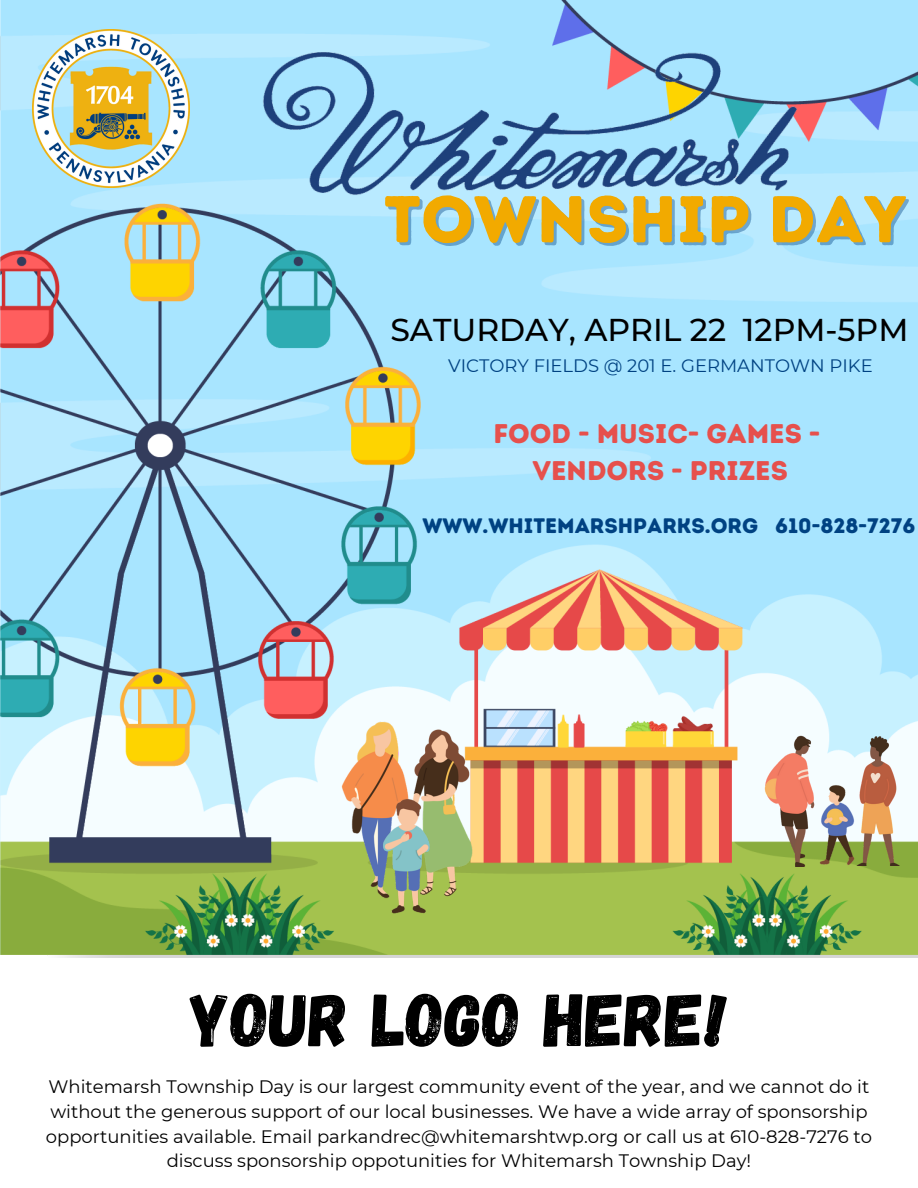
<style>
.page{position:relative;width:918px;height:1188px;background:#fff}
.page>*{position:absolute;margin:0;border:0;box-sizing:border-box;transform-origin:0 0}
.t1{font:75px "Gagalin";color:#000}
.t2{font:66px "Intro Rust Base";color:#f2aa00}
.t3{font:500 31.5px "Montserrat";color:#000}
.t4{font:27px/37.2px "Intro Rust Base";color:#e6504c;text-align:center}
.t5{font:21px "Intro Rust Base";color:#004282}
.t6{font:18px/24.8px "Montserrat";color:#000;text-align:center}
.t7{font:18px "Montserrat";color:#004282}
</style>
<div class="page">
<img style="left:0;top:0;width:918px;height:957px">
<img style="left:32px;top:30px;width:158px;height:157px">
<img style="left:240px;top:30px;width:586px;height:171px">
<img style="left:329px;top:704px;width:171px;height:207px">
<img style="left:340px;top:788px;width:119px;height:158px">
<img style="left:797px;top:759px;width:90px;height:125px">
<img style="left:761px;top:720px;width:60px;height:147px">
<img style="left:850px;top:728px;width:58px;height:137px">
<h2 class="t2" style="left:384px;top:180px;width:524px">TOWNSHIP DAY</h2>
<h3 class="t3" style="left:390px;top:311px;width:519px">SATURDAY, APRIL 22 12PM-5PM</h3>
<p class="t7" style="left:448px;top:355px;width:426px">VICTORY FIELDS @ 201 E. GERMANTOWN PIKE</p>
<h3 class="t4" style="left:493px;top:415px;width:328px">FOOD - MUSIC- GAMES -<br>VENDORS - PRIZES</h3>
<p class="t5" style="left:422px;top:513px;width:494px">WWW.WHITEMARSHPARKS.ORG 610-828-7276</p>
<h1 class="t1" style="left:190px;top:971px;width:539px">YOUR LOGO HERE!</h1>
<p class="t6" style="left:46px;top:1074px;width:828px">Whitemarsh Township Day is our largest community event of the year, and we cannot do it without the generous support of our local businesses. We have a wide array of sponsorship opportunities available. Email parkandrec@whitemarshtwp.org or call us at 610-828-7276 to discuss sponsorship oppotunities for Whitemarsh Township Day!</p>
</div>
